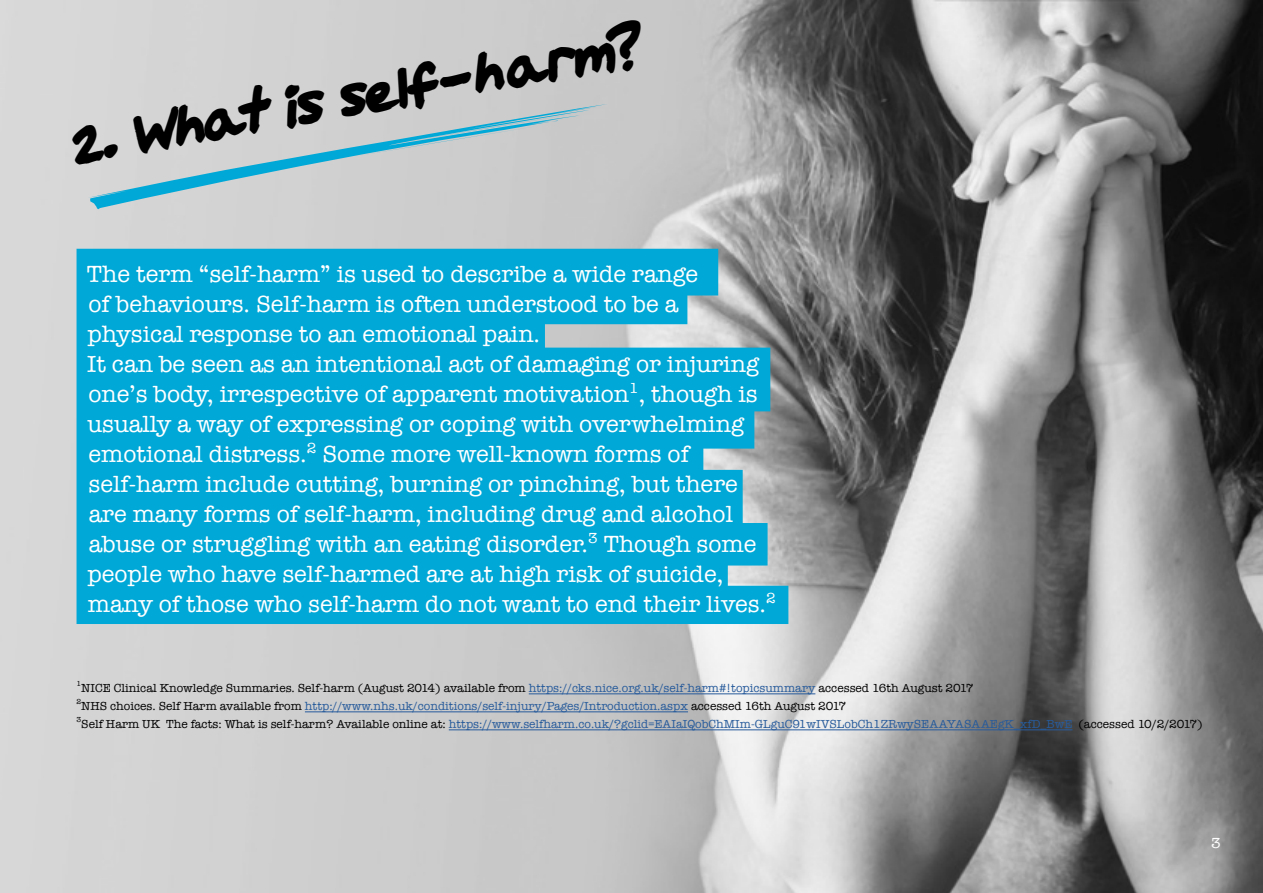
<style>
.page{position:relative;width:1263px;height:893px;background:#fff}
.page>*{position:absolute;margin:0;border:0;box-sizing:border-box;transform-origin:0 0}
.t1{font:33px "Big Fat Marker";color:#000}
.t2{font:24px/30px "American Typewriter";color:#fff}
.t3{font:15px "American Typewriter";color:#fff}
.t4{font:12px "American Typewriter";color:#275b9b}
.t5{font:12px "American Typewriter";color:#000}
.t6{font:7.5px "American Typewriter";color:#000}
.s1{color:#275b9b}
.s2{color:#000}
</style>
<div class="page">
<img style="left:0;top:0;width:1263px;height:893px">
<svg style="left:87px;top:104px;width:521px;height:107px;background:#c2cdd0"></svg>
<svg style="left:354px;top:126px;width:186px;height:31px;background:#a4c5ce"></svg>
<hr style="left:529px;top:694px;width:286px;height:1px;background:#275b9b">
<hr style="left:305px;top:712px;width:383px;height:1px;background:#275b9b">
<hr style="left:449px;top:730px;width:623px;height:1px;background:#275b9b">
<svg style="left:77px;top:248px;width:711px;height:376px;background:#0ea8d4"></svg>
<h1 class="t1" style="left:70px;top:133px;width:578px;rotate:-10deg">2. What is self-harm?</h1>
<p class="t2" style="left:87px;top:259px;width:690px">The term “self-harm” is used to describe a wide range<br>of behaviours. Self-harm is often understood to be a physical response to an emotional pain.<br>It can be seen as an intentional act of damaging or injuring one’s body, irrespective of apparent motivation<sup>1</sup>, though is usually a way of expressing or coping with overwhelming emotional distress.<sup>2</sup> Some more well-known forms of self-harm include cutting, burning or pinching, but there are many forms of self-harm, including drug and alcohol abuse or struggling with an eating disorder.<sup>3</sup> Though some people who have self-harmed are at high risk of suicide, many of those who self-harm do not want to end their lives.<sup>2</sup></p>
<p class="t6" style="left:77px;top:678px;width:6px">1</p>
<p class="t5" style="left:81px;top:679px;width:894px">NICE Clinical Knowledge Summaries. Self-harm (August 2014) available from <span class="s1">https://cks.nice.org.uk/self-harm#!topicsummary</span> accessed 16th August 2017</p>
<p class="t6" style="left:77px;top:696px;width:6px">2</p>
<p class="t4" style="left:81px;top:697px;width:766px"><span class="s2">NHS choices. Self Harm available from</span> http://www.nhs.uk/conditions/self-injury/Pages/Introduction.aspx <span class="s2">accessed 16th August 2017</span></p>
<p class="t6" style="left:77px;top:714px;width:6px">3</p>
<p class="t4" style="left:81px;top:715px;width:1123px"><span class="s2">Self Harm UK The facts: What is self-harm? Available online at:</span> https://www.selfharm.co.uk/?gclid=EAIaIQobChMIm-GLguC91wIVSLobCh1ZRwySEAAYASAAEgK_xfD_BwE <span class="s2">(accessed 10/2/2017)</span></p>
<p class="t3" style="left:1211px;top:832px;width:11px">3</p>
</div>
